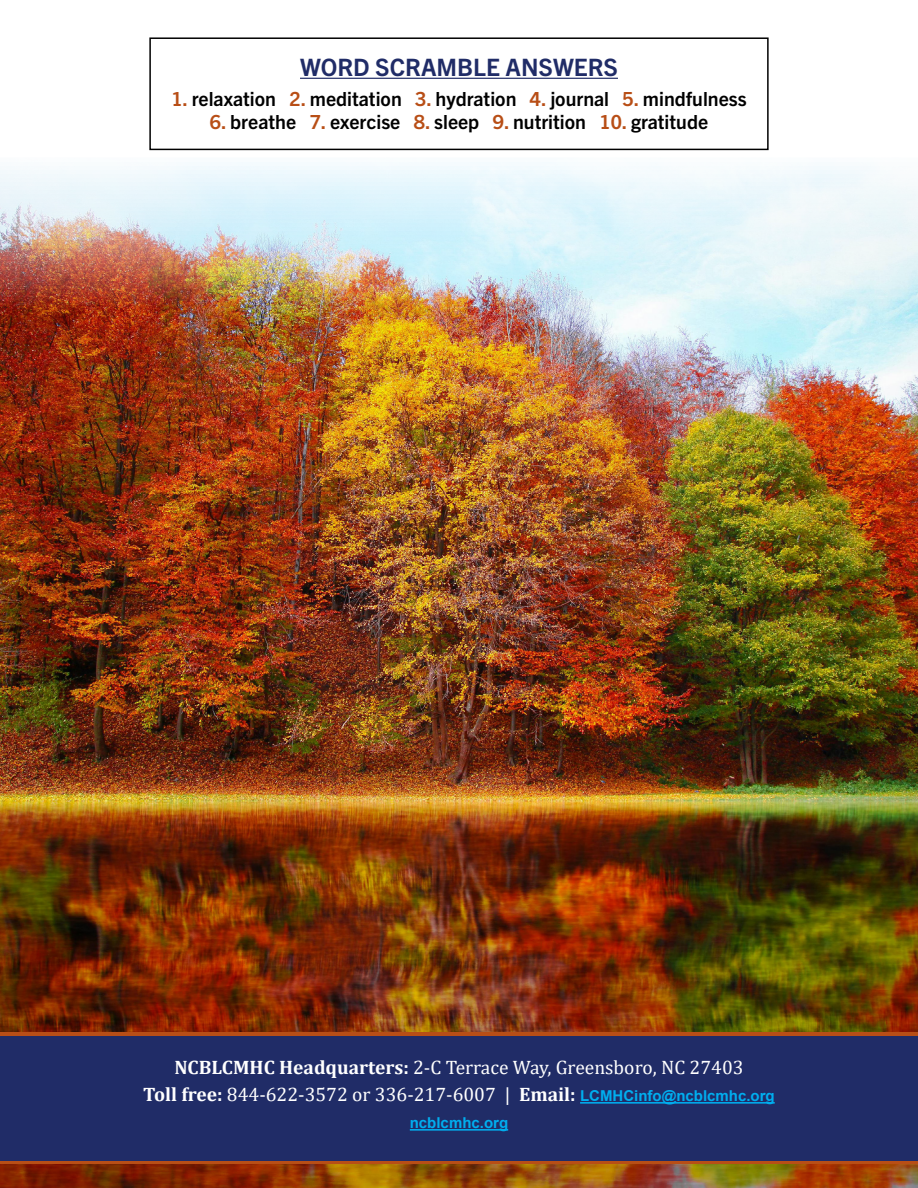
<style>
.page{position:relative;width:918px;height:1188px;background:#fff}
.page>*{position:absolute;margin:0;border:0;box-sizing:border-box;transform-origin:0 0}
.t1{font:700 24px "Trade Gothic Next LT Pro";color:#202c67}
.t2{font:19.5px/27px "Cambria";color:#fff;text-align:center}
.t3{font:700 19.5px "Trade Gothic Next LT Pro";color:#000}
.t4{font:700 15px "Arial";color:#00aeef}
.s1{color:#b84e16}
.s2{font-weight:700}
.s3{font-family:"Arial";font-weight:700;font-size:15px;color:#00aeef}
</style>
<div class="page">
<img style="left:0;top:162px;width:918px;height:1026px">
<svg style="left:0;top:1032px;width:918px;height:132px;background:#a54920"></svg>
<div style="left:0;top:1036px;width:918px;height:124px;background:#202c67"></div>
<hr style="left:580px;top:1102px;width:195px;height:2px;background:#00aeef">
<hr style="left:410px;top:1129px;width:98px;height:2px;background:#00aeef">
<hr style="left:300px;top:78px;width:318px;height:1px;background:#202c67">
<div style="left:149px;top:37px;width:620px;height:113px;border:2px solid #000"></div>
<p class="t1" style="left:300px;top:50px;width:319px">WORD SCRAMBLE ANSWERS</p>
<p class="t3" style="left:171px;top:85px;width:577px"><span class="s1">1.</span> relaxation <span class="s1">2.</span> meditation <span class="s1">3.</span> hydration <span class="s1">4.</span> journal <span class="s1">5.</span> mindfulness</p>
<p class="t3" style="left:210px;top:109px;width:500px"><span class="s1">6.</span> breathe <span class="s1">7.</span> exercise <span class="s1">8.</span> sleep <span class="s1">9.</span> nutrition <span class="s1">10.</span> gratitude</p>
<p class="t2" style="left:143px;top:1054px;width:633px"><span class="s2">NCBLCMHC Headquarters:</span> 2-C Terrace Way, Greensboro, NC 27403<br><span class="s2">Toll free:</span> 844-622-3572 or 336-217-6007 | <span class="s2">Email:</span> <span class="s3">LCMHCinfo@ncblcmhc.org</span></p>
<p class="t4" style="left:410px;top:1112px;width:100px">ncblcmhc.org</p>
</div>
